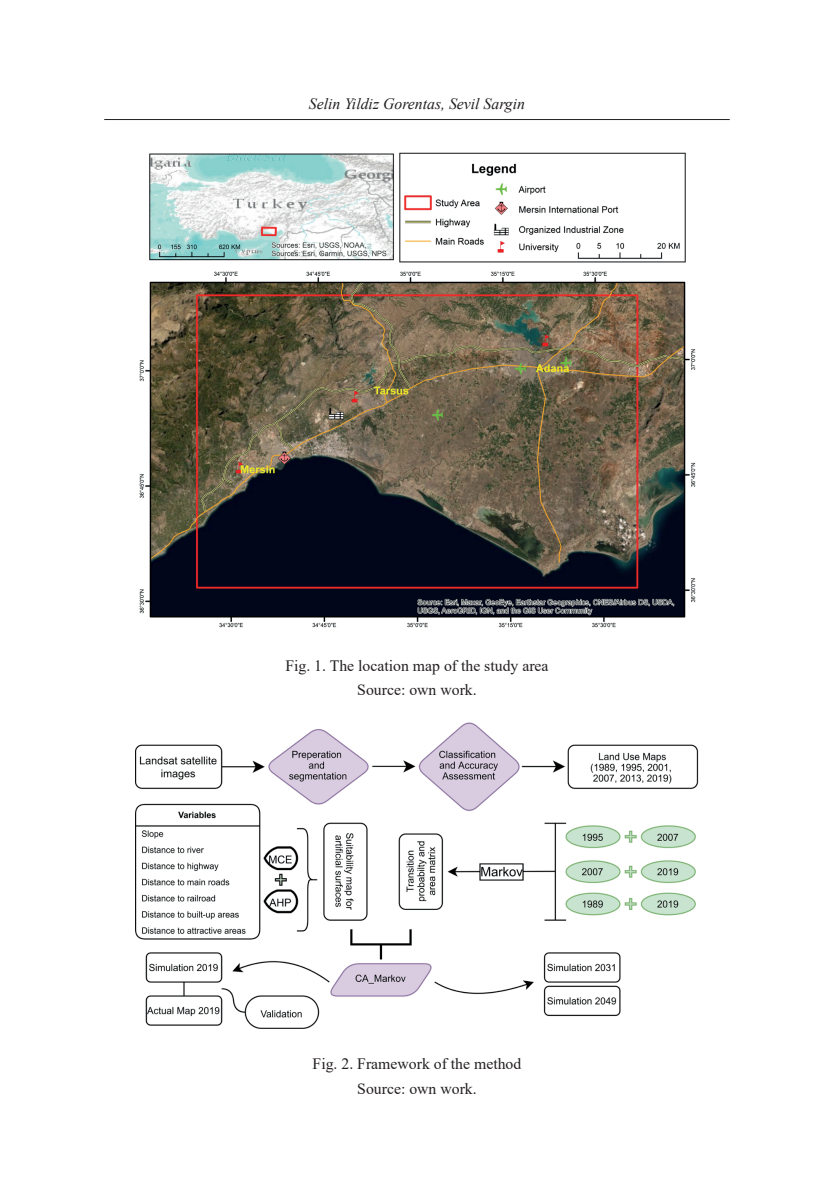
<style>
.page{position:relative;width:834px;height:1191px;background:#fff}
.page>*{position:absolute;margin:0;border:0;box-sizing:border-box;transform-origin:0 0}
.opis_rysunku{font:15.75px "Times New Roman";color:#231f20}
.t1{font:italic 15.75px "Times New Roman";color:#231f20}
.zrodlo{font:15.75px "Times New Roman";color:#231f20}
</style>
<div class="page">
<hr style="left:104px;top:119px;width:625px;height:1px;background:#231f20">
<img style="left:139px;top:152px;width:557px;height:476px">
<img style="left:135px;top:722px;width:563px;height:307px">
<p class="t1" style="left:309px;top:92px;width:217px">Selin Yildiz Gorentas, Sevil Sargin</p>
<p class="opis_rysunku" style="left:285px;top:654px;width:265px">Fig. 1. The location map of the study area</p>
<p class="zrodlo" style="left:357px;top:678px;width:121px">Source: own work.</p>
<p class="opis_rysunku" style="left:312px;top:1052px;width:210px">Fig. 2. Framework of the method</p>
<p class="zrodlo" style="left:357px;top:1077px;width:121px">Source: own work.</p>
</div>
